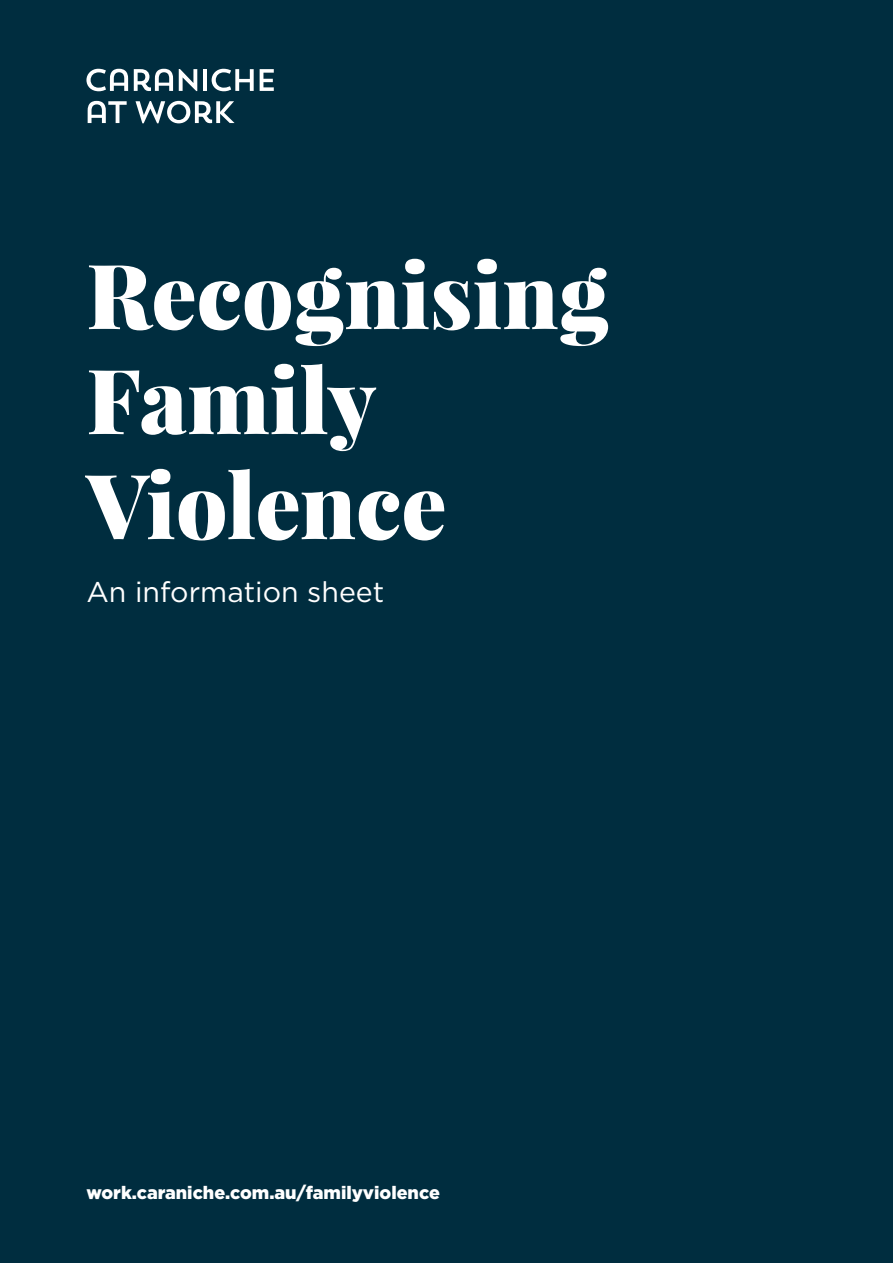
<style>
.page{position:relative;width:893px;height:1263px;background:#002d3f}
.page>*{position:absolute;margin:0;border:0;box-sizing:border-box;transform-origin:0 0}
.t1{font:900 90px/105px "Playfair Display";color:#fff}
.t2{font:28.5px "Gotham";color:#fff}
.t3{font:900 18px "Gotham";color:#fff}
</style>
<div class="page">
<svg style="left:86px;top:69px;width:42px;height:22px"></svg>
<svg style="left:134px;top:69px;width:39px;height:22px"></svg>
<svg style="left:179px;top:69px;width:18px;height:22px"></svg>
<hr style="left:203px;top:69px;width:4px;height:22px;background:#fff">
<svg style="left:212px;top:69px;width:42px;height:22px"></svg>
<svg style="left:260px;top:69px;width:14px;height:22px"></svg>
<svg style="left:88px;top:101px;width:39px;height:22px"></svg>
<svg style="left:136px;top:101px;width:99px;height:22px"></svg>
<h1 class="t1" style="left:86px;top:242px;width:524px">Recognising<br>Family<br>Violence</h1>
<h2 class="t2" style="left:86px;top:576px;width:299px">An information sheet</h2>
<p class="t3" style="left:86px;top:1182px;width:355px">work.caraniche.com.au/familyviolence</p>
</div>
